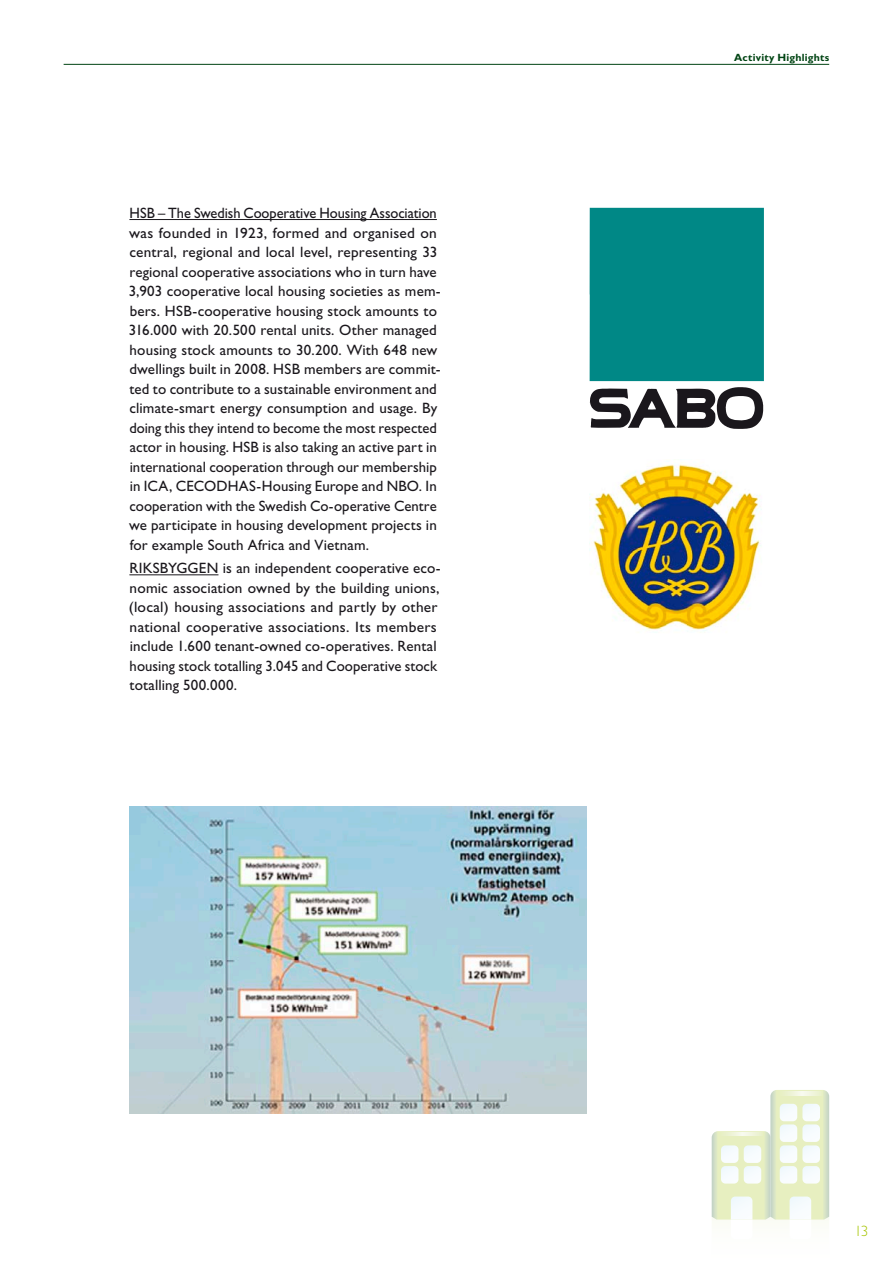
<style>
.page{position:relative;width:893px;height:1263px;background:#fff}
.page>*{position:absolute;margin:0;border:0;box-sizing:border-box;transform-origin:0 0}
.t1{font:15px/19.5px "Gill Sans Std";letter-spacing:.01em;color:#1a171c;scale:.96 1}
.t2{font:15px/19.5px "Gill Sans Std";letter-spacing:.01em;color:#1a171c}
.t3{font:300 15px "Gill Sans Std";color:#a5c400}
.t4{font:700 10.5px "Gill Sans Std";letter-spacing:.025em;color:#004413}
</style>
<div class="page">
<svg style="left:712px;top:1090px;width:117px;height:131px"></svg>
<img style="left:129px;top:807px;width:457px;height:306px">
<div style="left:590px;top:208px;width:174px;height:173px;background:#008886"></div>
<svg style="left:590px;top:387px;width:173px;height:42px"></svg>
<img style="left:591px;top:463px;width:171px;height:170px">
<hr style="left:64px;top:64px;width:765px;height:1px;background:#004413">
<hr style="left:129px;top:219px;width:308px;height:1px;background:#1a171c">
<hr style="left:129px;top:574px;width:89px;height:1px;background:#1a171c">
<p class="t1" style="left:129px;top:203px;width:327px">HSB – The Swedish Cooperative Housing Association was founded in 1923, formed and organised on central, regional and local level, representing 33 regional cooperative associations who in turn have 3,903 cooperative local housing societies as mem&shy;bers. HSB-cooperative housing stock amounts to 316.000 with 20.500 rental units. Other managed housing stock amounts to 30.200. With 648 new dwellings built in 2008. HSB members are commit&shy;ted to contribute to a sustainable environment and climate-smart energy consumption and usage. By doing this they intend to become the most respected actor in housing. HSB is also taking an active part in international cooperation through our membership in ICA, CECODHAS-Housing Europe and N BO. In cooperation with the Swedish Co-operative Centre we participate in housing development projects in for example South Africa and Vietnam.</p>
<p class="t2" style="left:129px;top:559px;width:313px">RI KSBYGG EN is an independent cooperative eco&shy;nomic association owned by the building unions, (local) housing associations and partly by other national cooperative associations. Its members include 1.600 tenant-owned co-operatives. Rental housing stock totalling 3.045 and Cooperative stock totalling 500.000.</p>
<p class="t4" style="left:734px;top:51px;width:96px">Activity Highlights</p>
<p class="t3" style="left:854px;top:1222px;width:15px">13</p>
</div>
